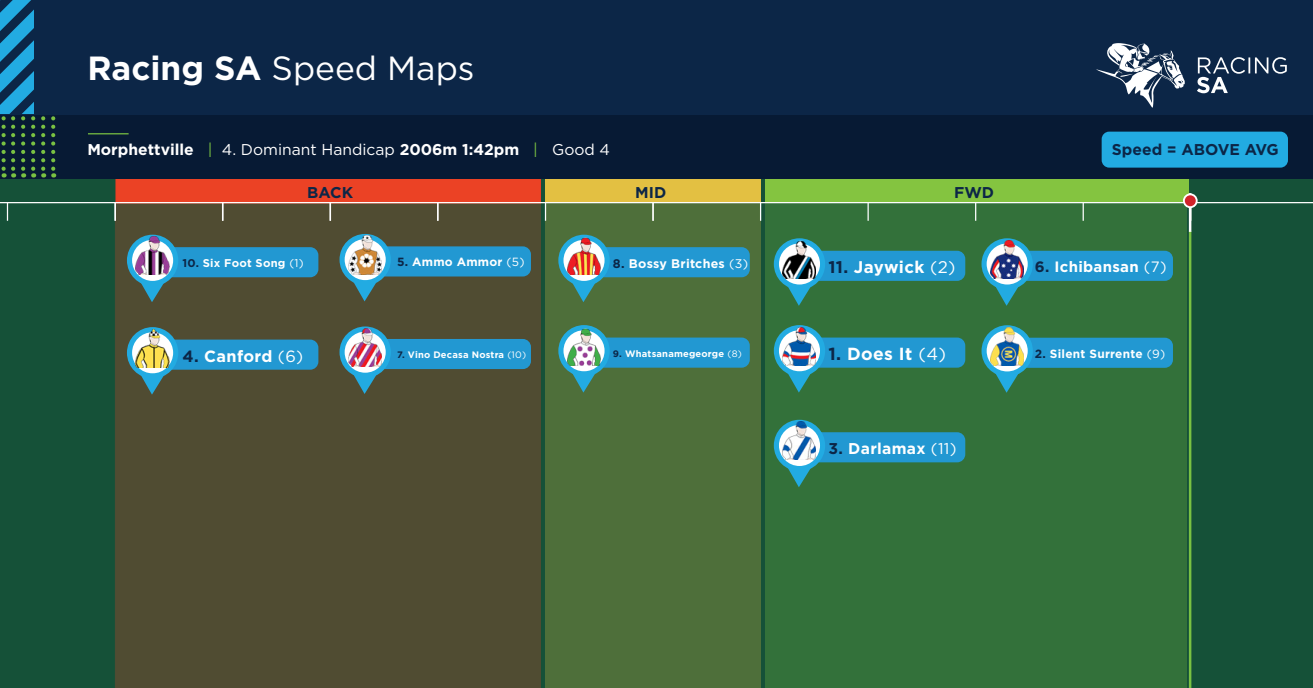
<style>
.page{position:relative;width:1313px;height:688px;background:#fff}
.page>*{position:absolute;margin:0;border:0;box-sizing:border-box;transform-origin:0 0}
.t1{font:33.5px "Gotham HTF";color:#fff}
.t2{font:700 17.5px "Gotham HTF";letter-spacing:.02em;color:#fff}
.t3{font:700 16.88px "Gotham HTF";letter-spacing:.02em;color:#fff}
.t4{font:700 16.25px "Gotham HTF";letter-spacing:.02em;color:#fff}
.t5{font:700 15.62px "Gotham HTF";color:#fff}
.t6{font:700 15.62px "Gotham HTF";color:#0c2647}
.t7{font:700 15.62px "Gotham HTF";letter-spacing:.02em;color:#fff}
.t8{font:700 15px "Gotham HTF";letter-spacing:.02em;color:#fff}
.t9{font:700 12.5px "Gotham HTF";letter-spacing:.02em;color:#fff}
.t10{font:700 11.88px "Gotham HTF";letter-spacing:.02em;color:#fff}
.t11{font:700 11.25px "Gotham HTF";letter-spacing:.02em;color:#fff}
.t12{font:700 9.38px "Gotham HTF";letter-spacing:.02em;color:#fff}
.s1{font-weight:700}
.s2{font-weight:400;color:#79c142}
.s3{font-weight:400}
.s4{font-family:"Gotham";font-weight:400}
.s5{color:#0c2647}
</style>
<div class="page">
<div style="left:0;top:149px;width:1312px;height:539px;background:#155138"></div>
<div style="left:115px;top:203px;width:426px;height:485px;background:#504c32"></div>
<div style="left:116px;top:178px;width:425px;height:25px;background:#eb4225;border:1px solid #eb3e26"></div>
<div style="left:545px;top:178px;width:215px;height:25px;background:#e3c042"></div>
<div style="left:764px;top:178px;width:424px;height:25px;background:#84c440"></div>
<div style="left:546px;top:203px;width:215px;height:485px;background:#4e6f3a"></div>
<div style="left:764px;top:200px;width:422px;height:488px;background:#33713a"></div>
<div style="left:0;top:0;width:1312px;height:178px;background:#0c2647"></div>
<hr style="left:0;top:202px;width:1312px;height:1px;background:#fff">
<div style="left:0;top:115px;width:1312px;height:63px;background:#071a34"></div>
<svg style="left:545px;top:203px;width:1px;height:18px"></svg>
<hr style="left:88px;top:133px;width:41px;height:1px;background:#79c142">
<svg style="left:1197px;top:57px;width:89px;height:36px"></svg>
<svg style="left:1096px;top:43px;width:88px;height:65px"></svg>
<svg style="left:652px;top:203px;width:1px;height:18px"></svg>
<svg style="left:760px;top:203px;width:1px;height:18px"></svg>
<svg style="left:867px;top:203px;width:1px;height:18px"></svg>
<svg style="left:975px;top:203px;width:1px;height:18px"></svg>
<svg style="left:1082px;top:203px;width:1px;height:18px"></svg>
<svg style="left:41px;top:116px;width:4px;height:61px"></svg>
<svg style="left:51px;top:116px;width:4px;height:61px"></svg>
<svg style="left:0;top:0;width:35px;height:177px"></svg>
<hr style="left:1188px;top:231px;width:3px;height:457px;background:#79c142">
<hr style="left:1188px;top:193px;width:3px;height:39px;background:#fff">
<div style="left:1183px;top:194px;width:13px;height:13px;background:#d1232a;border-radius:50%"></div>
<div style="left:1182px;top:193px;width:15px;height:15px;border:2px solid #fff;border-radius:50%"></div>
<svg style="left:7px;top:203px;width:1px;height:18px"></svg>
<svg style="left:114px;top:203px;width:2px;height:18px"></svg>
<svg style="left:222px;top:203px;width:1px;height:18px"></svg>
<svg style="left:329px;top:203px;width:2px;height:18px"></svg>
<svg style="left:437px;top:203px;width:1px;height:18px"></svg>
<svg style="left:127px;top:235px;width:191px;height:67px;background:#3f717c"></svg>
<img style="left:136px;top:236px;width:33px;height:39px">
<svg style="left:127px;top:327px;width:191px;height:67px;background:#40717c"></svg>
<img style="left:136px;top:329px;width:33px;height:38px">
<svg style="left:339px;top:326px;width:192px;height:68px;background:#40707a"></svg>
<img style="left:348px;top:328px;width:34px;height:38px">
<svg style="left:339px;top:234px;width:192px;height:67px;background:#3f717b"></svg>
<img style="left:348px;top:236px;width:34px;height:38px">
<svg style="left:774px;top:325px;width:191px;height:67px"></svg>
<img style="left:782px;top:327px;width:34px;height:38px">
<svg style="left:774px;top:238px;width:191px;height:68px"></svg>
<img style="left:782px;top:240px;width:34px;height:38px">
<svg style="left:558px;top:325px;width:192px;height:67px"></svg>
<img style="left:567px;top:327px;width:33px;height:38px">
<svg style="left:558px;top:235px;width:192px;height:67px"></svg>
<img style="left:567px;top:236px;width:33px;height:39px">
<svg style="left:774px;top:419px;width:191px;height:68px"></svg>
<img style="left:782px;top:421px;width:34px;height:39px">
<svg style="left:981px;top:238px;width:192px;height:68px"></svg>
<img style="left:990px;top:240px;width:33px;height:38px">
<svg style="left:981px;top:325px;width:192px;height:67px"></svg>
<img style="left:990px;top:327px;width:33px;height:38px">
<div style="left:1101px;top:132px;width:187px;height:36px;background:#22abe2;border-radius:8px"></div>
<p class="t1" style="left:87px;top:49px;width:389px"><span class="s1">Racing SA</span> Speed Maps</p>
<p class="t5" style="left:87px;top:141px;width:524px">Morphettville <span class="s2">|</span> <span class="s3">4.</span> <span class="s4">Dominant Handicap</span> 2006m 1:42pm <span class="s2">|</span> <span class="s4">Good 4</span></p>
<p class="t6" style="left:307px;top:184px;width:47px">BACK</p>
<p class="t6" style="left:635px;top:184px;width:33px">MID</p>
<p class="t6" style="left:954px;top:184px;width:41px">FWD</p>
<p class="t6" style="left:1112px;top:141px;width:168px">Speed = ABOVE AVG</p>
<p class="t11" style="left:183px;top:256px;width:123px"><span class="s5">10.</span> Six Foot Song <span class="s4">(1)</span></p>
<p class="t10" style="left:397px;top:255px;width:129px"><span class="s5">5.</span> Ammo Ammor <span class="s4">(5)</span></p>
<p class="t9" style="left:613px;top:256px;width:137px"><span class="s5">8.</span> Bossy Britches <span class="s4">(3)</span></p>
<p class="t3" style="left:828px;top:257px;width:129px"><span class="s5">11.</span> Jaywick <span class="s4">(2)</span></p>
<p class="t8" style="left:1035px;top:258px;width:133px"><span class="s5">6.</span> Ichibansan <span class="s4">(7)</span></p>
<p class="t4" style="left:183px;top:346px;width:122px"><span class="s5">4.</span> Canford <span class="s4">(6)</span></p>
<p class="t12" style="left:397px;top:349px;width:131px"><span class="s5">7.</span> Vino Decasa Nostra <span class="s4">(10)</span></p>
<p class="t12" style="left:613px;top:348px;width:130px"><span class="s5">9.</span> Whatsanamegeorge <span class="s4">(8)</span></p>
<p class="t2" style="left:828px;top:343px;width:119px"><span class="s5">1.</span> Does It <span class="s4">(4)</span></p>
<p class="t10" style="left:1035px;top:346px;width:132px"><span class="s5">2.</span> Silent Surrente <span class="s4">(9)</span></p>
<p class="t7" style="left:828px;top:439px;width:130px"><span class="s5">3.</span> Darlamax <span class="s4">(11)</span></p>
</div>
